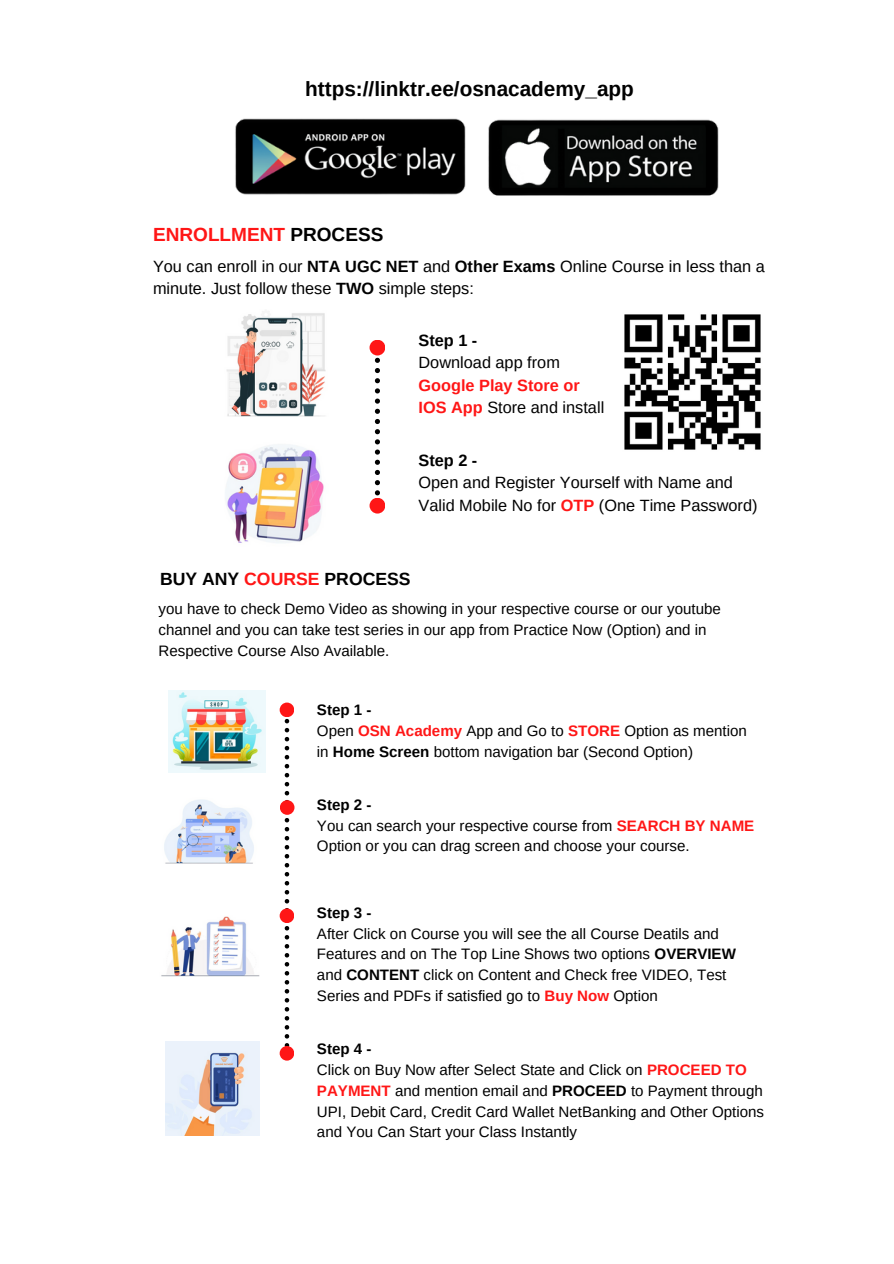
<style>
.page{position:relative;width:894px;height:1264px;background:#fff}
.page>*{position:absolute;margin:0;border:0;box-sizing:border-box;transform-origin:0 0}
.t1{font:700 20.7px "Arimo";color:#000}
.t2{font:700 19.05px "Arimo";color:#ff1616}
.t3{font:700 17.55px "Arimo";color:#000}
.t4{font:16.35px/22.4px "Arimo";color:#000}
.t5{font:15.15px/20.7px "Arimo";color:#000}
.t6{font:700 15.15px "Arimo";color:#000}
.s1{color:#000}
.s2{font-weight:700}
.s3{font-weight:700;color:#ff1616}
.s4{color:#ff1616}
</style>
<div class="page">
<img style="left:225px;top:444px;width:99px;height:99px">
<img style="left:227px;top:311px;width:99px;height:105px">
<svg style="left:375px;top:355px;width:5px;height:141px"></svg>
<div style="left:369px;top:340px;width:16px;height:15px;background:#ff1616;border-radius:50%"></div>
<div style="left:369px;top:498px;width:16px;height:15px;background:#ff1616;border-radius:50%"></div>
<svg style="left:284px;top:718px;width:5px;height:327px"></svg>
<div style="left:279px;top:702px;width:15px;height:15px;background:#ff1616;border-radius:50%"></div>
<div style="left:280px;top:800px;width:14px;height:14px;background:#ff1616;border-radius:50%"></div>
<div style="left:279px;top:908px;width:15px;height:15px;background:#ff1616;border-radius:50%"></div>
<div style="left:279px;top:1045px;width:15px;height:15px;background:#ff1616;border-radius:50%"></div>
<img style="left:168px;top:690px;width:97px;height:82px">
<img style="left:164px;top:799px;width:90px;height:64px">
<img style="left:161px;top:916px;width:98px;height:60px">
<img style="left:166px;top:1041px;width:93px;height:94px">
<img style="left:624px;top:314px;width:137px;height:136px">
<img style="left:235px;top:118px;width:231px;height:77px">
<img style="left:488px;top:119px;width:231px;height:77px">
<p class="t1" style="left:305px;top:78px;width:330px">https://linktr.ee/osnacademy_app</p>
<h4 class="t2" style="left:153px;top:223px;width:232px">ENROLLMENT <span class="s1">PROCESS</span></h4>
<h3 class="t4" style="left:153px;top:255px;width:613px">You can enroll in our <span class="s2">NTA UGC NET</span> and <span class="s2">Other Exams</span> Online Course in less than a minute. Just follow these <span class="s2">TWO</span> simple steps:</h3>
<p class="t4" style="left:418px;top:329px;width:187px"><span class="s2">Step 1 -<br></span>Download app from<br><span class="s3">Google Play Store or<br>IOS App</span> Store and install</p>
<p class="t4" style="left:418px;top:449px;width:340px"><span class="s2">Step 2 -<br></span>Open and Register Yourself with Name and<br>Valid Mobile No for <span class="s3">OTP</span> (One Time Password)</p>
<p class="t3" style="left:160px;top:569px;width:252px">BUY ANY <span class="s4">COURSE</span> PROCESS</p>
<p class="t5" style="left:158px;top:598px;width:563px">you have to check Demo Video as showing in your respective course or our youtube channel and you can take test series in our app from Practice Now (Option) and in<br>Respective Course Also Available.</p>
<p class="t6" style="left:317px;top:701px;width:56px">Step 1 -</p>
<p class="t5" style="left:317px;top:720px;width:431px">Open <span class="s3">OSN Academy</span> App and Go to <span class="s3">STORE</span> Option as mention in <span class="s2">Home Screen</span> bottom navigation bar (Second Option)</p>
<p class="t6" style="left:317px;top:796px;width:56px">Step 2 -</p>
<p class="t5" style="left:317px;top:815px;width:438px">You can search your respective course from <span class="s3">SEARCH BY NAME<br></span>Option or you can drag screen and choose your course.</p>
<p class="t6" style="left:317px;top:904px;width:56px">Step 3 -</p>
<p class="t5" style="left:317px;top:922px;width:420px">After Click on Course you will see the all Course Deatils and Features and on The Top Line Shows two options <span class="s2">OVERVIEW </span>and <span class="s2">CONTENT</span> click on Content and Check free VIDEO, Test Series and PDFs if satisfied go to <span class="s3">Buy Now</span> Option</p>
<p class="t6" style="left:317px;top:1040px;width:56px">Step 4 -</p>
<p class="t5" style="left:317px;top:1059px;width:448px">Click on Buy Now after Select State and Click on <span class="s3">PROCEED TO<br>PAYMENT</span> and mention email and <span class="s2">PROCEED</span> to Payment through<br>UPI, Debit Card, Credit Card Wallet NetBanking and Other Options</p>
<p class="t5" style="left:317px;top:1121px;width:261px">and You Can Start your Class Instantly</p>
</div>
